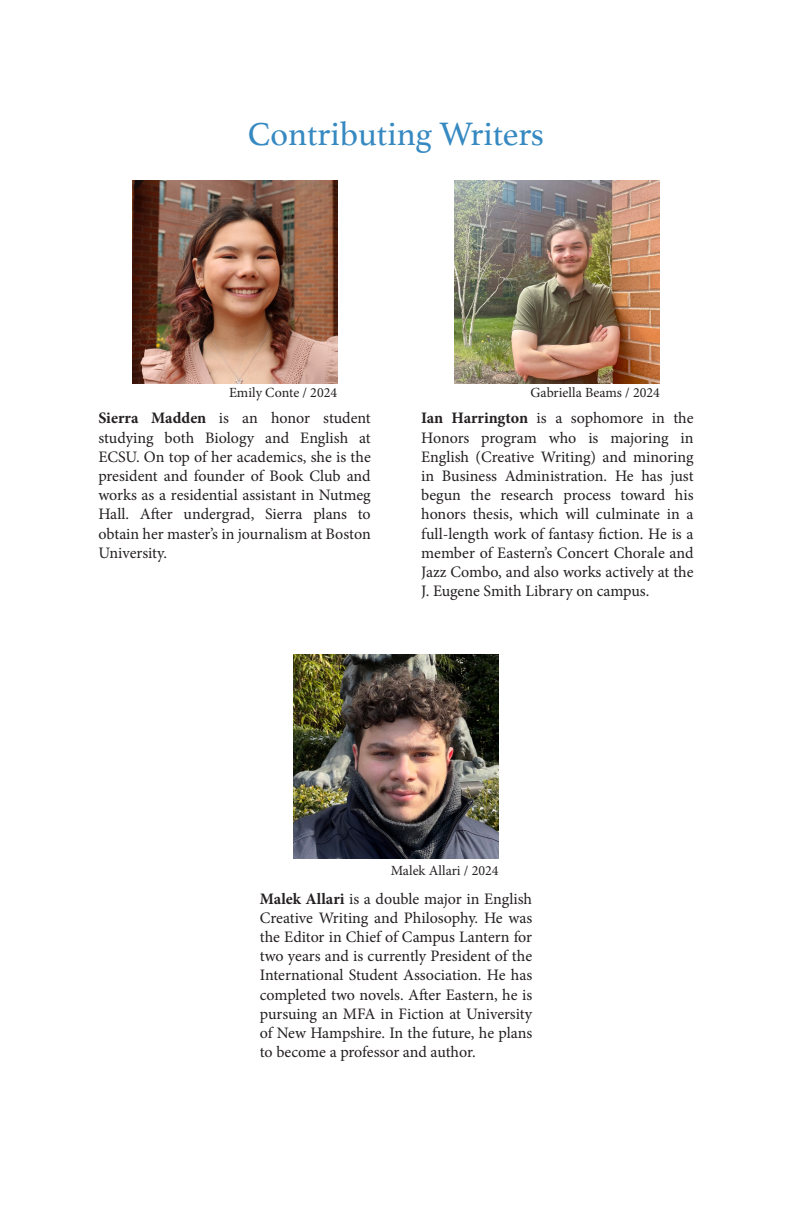
<style>
.page{position:relative;width:792px;height:1224px;background:#fff}
.page>*{position:absolute;margin:0;border:0;box-sizing:border-box;transform-origin:0 0}
.t1{font:34px "Athelas";color:#3689c1}
.t2{font:16px/19.2px "Minion Pro";letter-spacing:-.005em;color:#231f20;text-align:justify}
.t3{font:14px "Minion Pro";color:#231f20}
.s1{font-weight:700}
</style>
<div class="page">
<img style="left:132px;top:180px;width:205px;height:203px">
<img style="left:455px;top:180px;width:205px;height:203px">
<img style="left:293px;top:655px;width:206px;height:203px">
<p class="t1" style="left:248px;top:107px;width:298px">Contributing Writers</p>
<p class="t3" style="left:229px;top:384px;width:110px">Emily Conte / 2024</p>
<p class="t3" style="left:531px;top:384px;width:131px">Gabriella Beams / 2024</p>
<p class="t2" style="left:98px;top:409px;width:274px"><span class="s1">Sierra Madden</span> is an honor student studying both Biology and English at ECSU. On top of her academics, she is the president and founder of Book Club and works as a residential assistant in Nutmeg Hall. After undergrad, Sierra plans to obtain her master’s in journalism at Boston University.</p>
<p class="t2" style="left:421px;top:409px;width:274px"><span class="s1">Ian Harrington</span> is a sophomore in the Honors program who is majoring in English (Creative Writing) and minoring in Business Administration. He has just begun the research process toward his honors thesis, which will culminate in a full-length work of fantasy fiction. He is a member of Eastern’s Concert Chorale and Jazz Combo, and also works actively at the J. Eugene Smith Library on campus.</p>
<p class="t3" style="left:391px;top:861px;width:109px">Malek Allari / 2024</p>
<p class="t2" style="left:260px;top:889px;width:274px"><span class="s1">Malek Allari</span> is a double major in English Creative Writing and Philosophy. He was the Editor in Chief of Campus Lantern for two years and is currently President of the International Student Association. He has completed two novels. After Eastern, he is pursuing an MFA in Fiction at University of New Hampshire. In the future, he plans to become a professor and author.</p>
</div>
